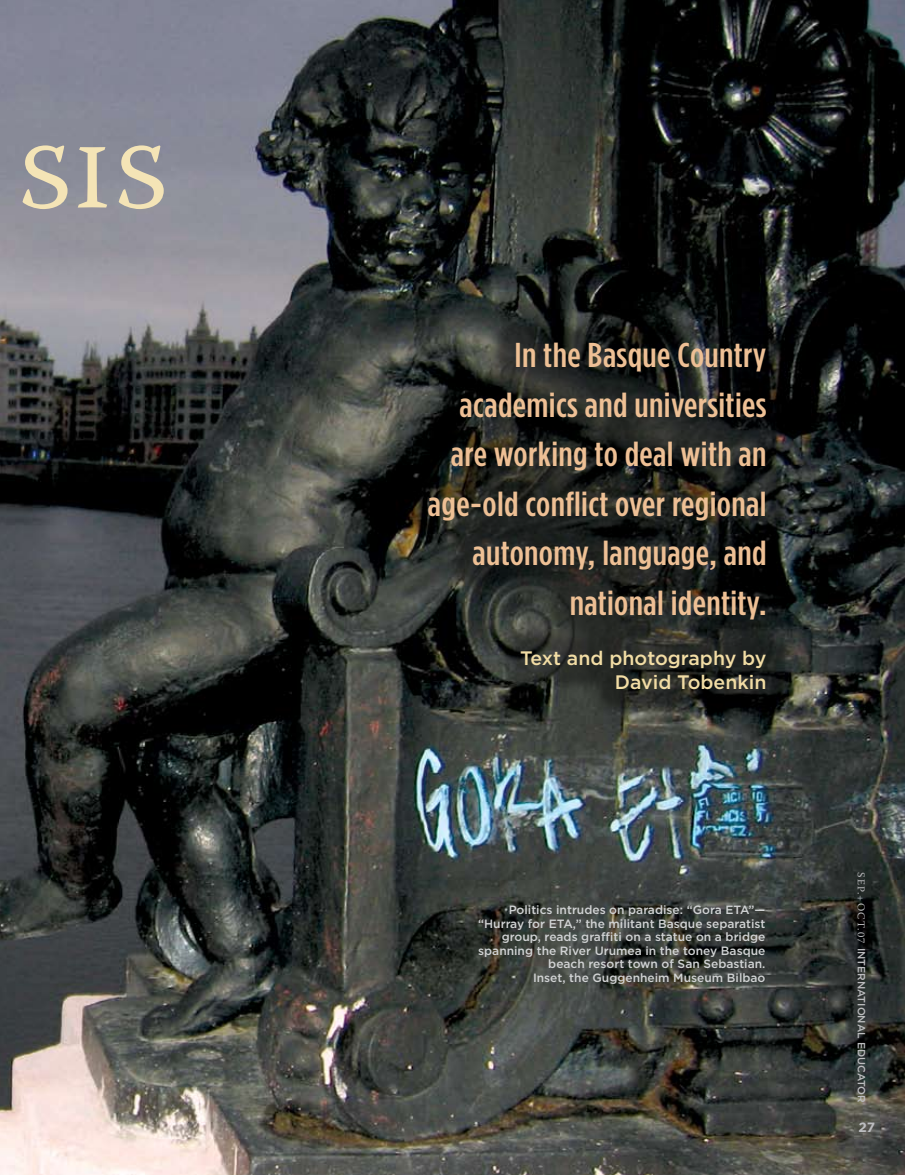
<style>
.page{position:relative;width:905px;height:1175px;background:#fff}
.page>*{position:absolute;margin:0;border:0;box-sizing:border-box;transform-origin:0 0}
.t1{font:300 127.5px "Warnock Pro";color:#f4e4b6}
.t2{font:500 34.5px/49.5px "Gotham Condensed";letter-spacing:.01em;color:#eec095;text-align:right;scale:1.1 1}
.t3{font:500 19.5px/23.4px "Gotham";color:#f2dda5;text-align:right}
.t4{font:700 13.5px "Gotham";color:#bcbdbf}
.t5{font:500 12px/13.5px "Gotham";color:#d1d3d4;text-align:right}
.t6{font:500 10.5px "Gotham";color:#bcbdbf}
.s1{font-family:"Warnock Pro";font-weight:400}
</style>
<div class="page">
<img style="left:0;top:0;width:904px;height:1174px">
<div style="left:399px;top:314px;width:396px;height:404px;background:#000;opacity:.4"></div>
<h1 class="t1" style="left:16px;top:89px;width:155px">sis</h1>
<h2 class="t2" style="left:428px;top:330px;width:309px">In the Basque Country academics and universities are working to deal with an age-old conflict over regional autonomy, language, and national identity.</h2>
<h3 class="t3" style="left:520px;top:646px;width:248px">Text and photography by<br>David Tobenkin</h3>
<p class="t5" style="left:478px;top:903px;width:289px">Politics intrudes on paradise: “Gora ETA”— “Hurray for ETA,” the militant Basque separatist group, reads graffiti on a statue on a bridge spanning the River U rumea in the toney Basque beach resort town of San Sebastian.<br>I nset, the Guggenheim Museum Bilbao</p>
<p class="t6" style="left:867px;top:872px;width:232px;rotate:90deg"><span class="s1">SEP.+OCT.07</span> International Educator</p>
<p class="t4" style="left:858px;top:1119px;width:17px">27</p>
</div>
